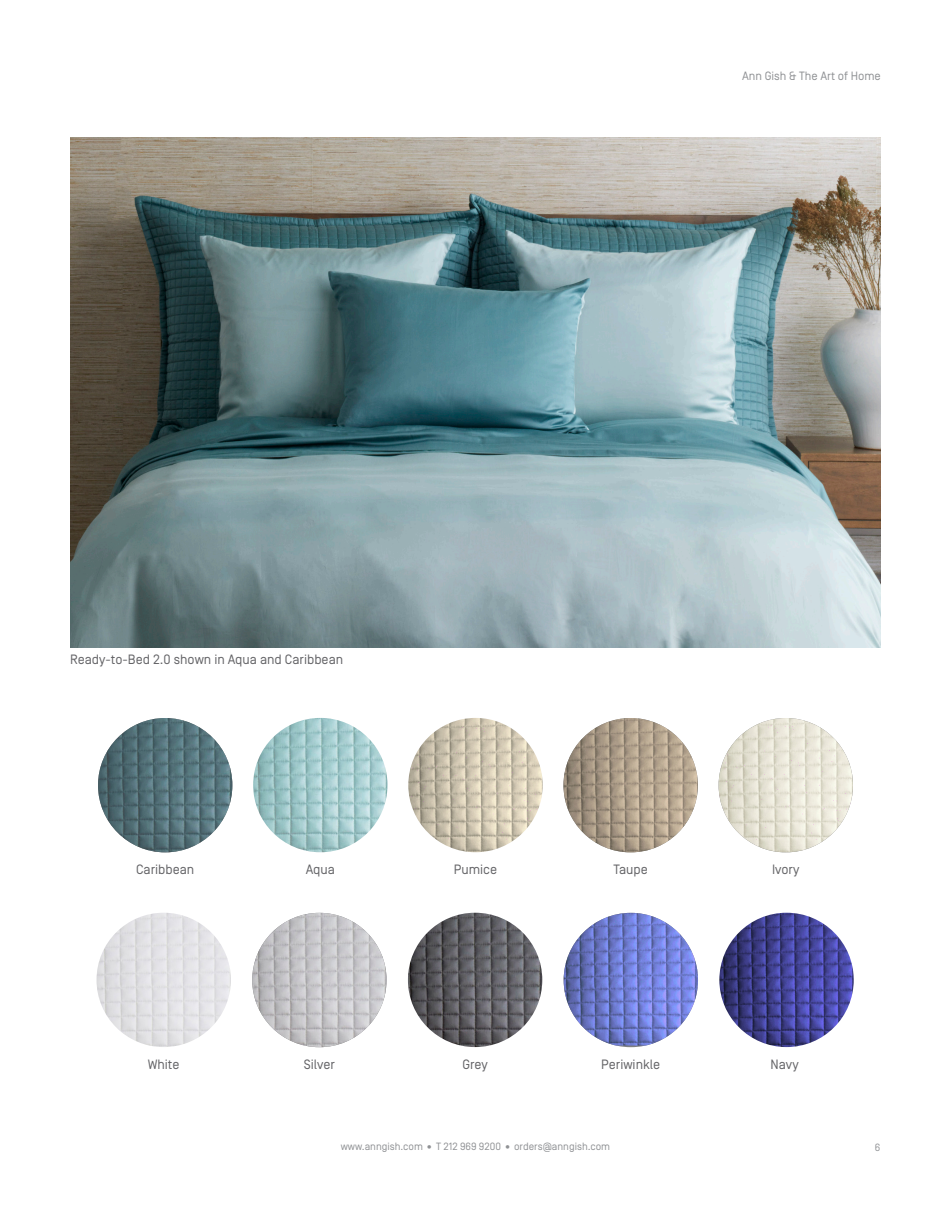
<style>
.page{position:relative;width:951px;height:1221px;background:#fff}
.page>*{position:absolute;margin:0;border:0;box-sizing:border-box;transform-origin:0 0}
.MET_text{font:13.5px "Simplon Norm";color:#636366}
.Photo_caption{font:13.5px "Simplon Norm";color:#636366}
.t1{font:12px "Simplon Norm";color:#8f9194}
.t2{font:10.5px "Simplon Norm";color:#8f9194}
.t3{font:10.5px "Simplon Norm";color:#939598}
</style>
<div class="page">
<img style="left:70px;top:138px;width:810px;height:509px">
<img style="left:408px;top:912px;width:134px;height:135px;border-radius:67px">
<img style="left:96px;top:912px;width:135px;height:135px;border-radius:67px">
<img style="left:719px;top:912px;width:134px;height:135px;border-radius:67px">
<img style="left:563px;top:912px;width:135px;height:133px">
<img style="left:252px;top:912px;width:134px;height:135px;border-radius:67px">
<img style="left:253px;top:718px;width:134px;height:134px;border-radius:67px">
<img style="left:718px;top:718px;width:134px;height:134px;border-radius:67px">
<img style="left:408px;top:718px;width:134px;height:134px;border-radius:67px">
<img style="left:563px;top:718px;width:134px;height:134px;border-radius:67px">
<img style="left:98px;top:718px;width:134px;height:134px;border-radius:67px">
<p class="Photo_caption" style="left:70px;top:652px;width:274px">Ready-to-Bed 2.0 shown in Aqua and Caribbean</p>
<p class="t1" style="left:742px;top:69px;width:140px">Ann Gish &amp; The Art of Home</p>
<p class="MET_text" style="left:136px;top:862px;width:60px">Caribbean</p>
<p class="MET_text" style="left:306px;top:862px;width:31px">Aqua</p>
<p class="MET_text" style="left:454px;top:862px;width:45px">Pumice</p>
<p class="MET_text" style="left:613px;top:862px;width:36px">Taupe</p>
<p class="MET_text" style="left:772px;top:862px;width:29px">Ivory</p>
<p class="MET_text" style="left:148px;top:1057px;width:33px">White</p>
<p class="MET_text" style="left:304px;top:1057px;width:33px">Silver</p>
<p class="MET_text" style="left:462px;top:1057px;width:27px">Grey</p>
<p class="MET_text" style="left:601px;top:1057px;width:60px">Periwinkle</p>
<p class="MET_text" style="left:770px;top:1057px;width:30px">Navy</p>
<p class="t2" style="left:341px;top:1141px;width:271px">www.anngish.com • T 212 969 9200 • orders@anngish.com</p>
<p class="t3" style="left:874px;top:1141px;width:7px">6</p>
</div>
